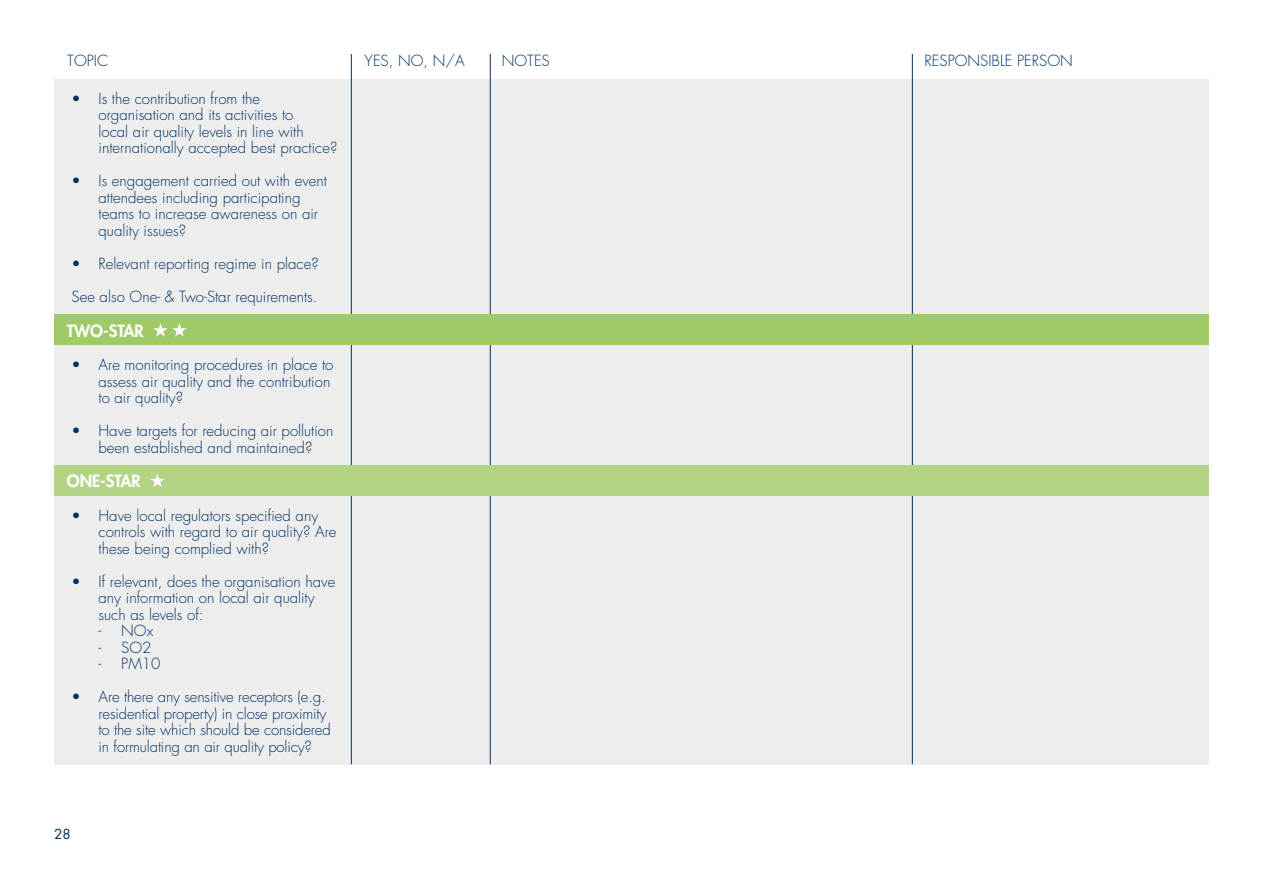
<style>
.page{position:relative;width:1263px;height:893px;background:#fff}
.page>*{position:absolute;margin:0;border:0;box-sizing:border-box;transform-origin:0 0}
.t1{font:800 16.5px "Futura Std";color:#fff}
.t2{font:300 15px/16.5px "Futura Std";color:#003063}
.t3{font:13.5px "Futura Std";color:#003063}
</style>
<div class="page">
<div style="left:54px;top:79px;width:1155px;height:685px;background:#ededed"></div>
<hr style="left:351px;top:54px;width:1px;height:710px;background:#003063">
<hr style="left:490px;top:54px;width:1px;height:710px;background:#003063">
<hr style="left:912px;top:54px;width:1px;height:710px;background:#003063">
<div style="left:54px;top:314px;width:1155px;height:31px;background:#a0c968"></div>
<svg style="left:153px;top:323px;width:33px;height:14px"></svg>
<div style="left:54px;top:465px;width:1155px;height:31px;background:#b3d385"></div>
<svg style="left:150px;top:474px;width:15px;height:13px"></svg>
<p class="t2" style="left:67px;top:53px;width:42px">TOPIC</p>
<p class="t2" style="left:365px;top:53px;width:102px">YES, NO, N/A</p>
<p class="t2" style="left:502px;top:53px;width:49px">NOTES</p>
<p class="t2" style="left:924px;top:53px;width:150px">RESPONSIBLE PERSON</p>
<p class="t2" style="left:99px;top:91px;width:240px;text-indent:-27px">• Is the contribution from the organisation and its activities to<br>local air quality levels in line with internationally accepted best practice?</p>
<p class="t2" style="left:99px;top:173px;width:230px;text-indent:-27px">• Is engagement carried out with event attendees including participating teams to increase awareness on air quality issues?</p>
<p class="t2" style="left:72px;top:247px;width:249px;line-height:33px">• Relevant reporting regime in place?<br>See also One- &amp; Two-Star requirements.</p>
<p class="t1" style="left:67px;top:320px;width:79px">TWO-STAR</p>
<p class="t2" style="left:99px;top:357px;width:236px;text-indent:-27px">• Are monitoring procedures in place to assess air quality and the contribution to air quality?</p>
<p class="t2" style="left:72px;top:423px;width:263px;text-align:center">• Have targets for reducing air pollution been established and maintained?</p>
<p class="t1" style="left:67px;top:471px;width:76px">ONE-STAR</p>
<p class="t2" style="left:99px;top:507px;width:239px;text-indent:-27px">• Have local regulators specified any controls with regard to air quality? Are these being complied with?</p>
<p class="t2" style="left:99px;top:573px;width:238px;text-indent:-27px">• If relevant, does the organisation have any information on local air quality such as levels of:</p>
<p class="t2" style="left:99px;top:623px;width:56px">- NOx</p>
<p class="t2" style="left:99px;top:639px;width:55px">- SO2</p>
<p class="t2" style="left:99px;top:656px;width:63px">- PM10</p>
<p class="t2" style="left:99px;top:689px;width:234px;text-indent:-27px">• Are there any sensitive receptors (e.g. residential property) in close proximity to the site which should be considered in formulating an air quality policy?</p>
<p class="t3" style="left:54px;top:825px;width:18px">28</p>
</div>
